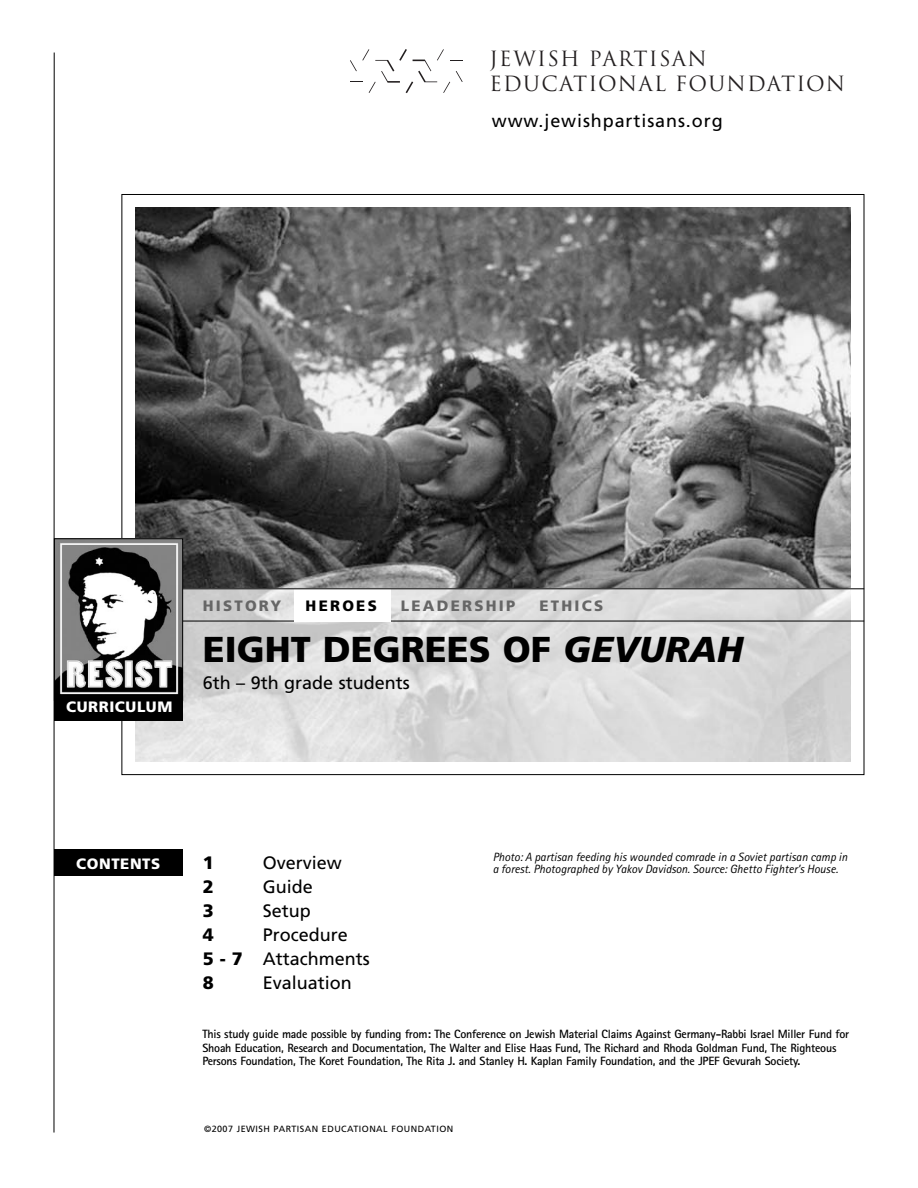
<style>
.page{position:relative;width:918px;height:1188px;background:#fff}
.page>*{position:absolute;margin:0;border:0;box-sizing:border-box;transform-origin:0 0}
.t1{font:900 36px "Frutiger";color:#000}
.t2{font:20.4px/24.9px "Trajan";letter-spacing:.06em;color:#231f20}
.t3{font:18px/24px "Frutiger";color:#000}
.t4{font:18px "Frutiger";letter-spacing:.05em;color:#000}
.t5{font:900 18px "Frutiger";color:#000}
.t6{font:900 15px "Frutiger";letter-spacing:.15em;color:#666}
.t7{font:900 15px "Frutiger";letter-spacing:.04em;color:#fff}
.t8{font:900 15px "Frutiger";letter-spacing:.15em;color:#000}
.t9{font:700 12px/13.5px "Rotis Sans Serif";letter-spacing:-.02em;color:#000}
.t10{font:italic 12px/12px "Rotis Sans Serif";color:#000}
.t11{font:9px "Frutiger";letter-spacing:.05em;color:#000}
.s1{font-style:italic}
.s2{font-weight:900}
</style>
<div class="page">
<img style="left:135px;top:208px;width:716px;height:381px">
<img style="left:135px;top:590px;width:716px;height:171px">
<svg style="left:350px;top:49px;width:113px;height:44px"></svg>
<hr style="left:178px;top:621px;width:686px;height:1px;background:#000">
<div style="left:54px;top:849px;width:129px;height:27px;background:#000"></div>
<div style="left:294px;top:589px;width:96px;height:32px;background:#fff"></div>
<hr style="left:178px;top:589px;width:686px;height:1px;background:#000">
<div style="left:54px;top:699px;width:129px;height:21px;background:#000"></div>
<img style="left:56px;top:541px;width:125px;height:158px">
<div style="left:54px;top:539px;width:129px;height:162px;border:1px solid #000"></div>
<hr style="left:54px;top:53px;width:1px;height:1080px;background:#000">
<h2 class="t2" style="left:490px;top:46px;width:357px">JEWISH PARTISAN<br>EDUCATIONAL FOUNDATION</h2>
<h3 class="t4" style="left:492px;top:110px;width:232px">www.jewishpartisans.org</h3>
<p class="t7" style="left:66px;top:697px;width:108px">CURRICULUM</p>
<p class="t6" style="left:203px;top:597px;width:80px">HISTORY</p>
<p class="t8" style="left:306px;top:597px;width:73px">HEROES</p>
<p class="t6" style="left:401px;top:597px;width:116px">LEADERSHIP</p>
<p class="t6" style="left:540px;top:597px;width:65px">ETHICS</p>
<h1 class="t1" style="left:203px;top:628px;width:542px">EIGHT DEGREES OF <span class="s1">GEVURAH</span></h1>
<h3 class="t3" style="left:203px;top:671px;width:209px">6th – 9th grade students</h3>
<p class="t7" style="left:76px;top:854px;width:86px">CONTENTS</p>
<h3 class="t5" style="left:203px;top:852px;width:13px">1</h3>
<h3 class="t3" style="left:263px;top:851px;width:81px">Overview</h3>
<h3 class="t5" style="left:203px;top:876px;width:13px">2</h3>
<h3 class="t3" style="left:263px;top:875px;width:52px">Guide</h3>
<h3 class="t5" style="left:203px;top:900px;width:13px">3</h3>
<h3 class="t3" style="left:263px;top:899px;width:50px">Setup</h3>
<h3 class="t5" style="left:203px;top:924px;width:13px">4</h3>
<h3 class="t3" style="left:203px;top:923px;width:169px;text-indent:60px">Procedure<br><span class="s2">5 - 7</span> Attachments<br><span class="s2">8</span></h3>
<h3 class="t3" style="left:263px;top:971px;width:91px">Evaluation</h3>
<p class="t10" style="left:493px;top:851px;width:356px">Photo: A partisan feeding his wounded comrade in a Soviet partisan camp in a forest. Photographed by Yakov Davidson. Source: Ghetto Fighter’s House.</p>
<p class="t9" style="left:202px;top:1027px;width:648px">This study guide made possible by funding from: The Conference on Jewish Material Claims Against Germany-Rabbi Israel Miller Fund for<br>Shoah Education, Research and Documentation, The Walter and Elise Haas Fund, The Richard and Rhoda Goldman Fund, The Righteous<br>Persons Foundation, The Koret Foundation, The Rita J. and Stanley H. Kaplan Family Foundation, and the JPEF Gevurah Society.</p>
<p class="t11" style="left:204px;top:1124px;width:251px">©2007 JEWISH PARTISAN EDUCATIONAL FOUNDATION</p>
</div>
